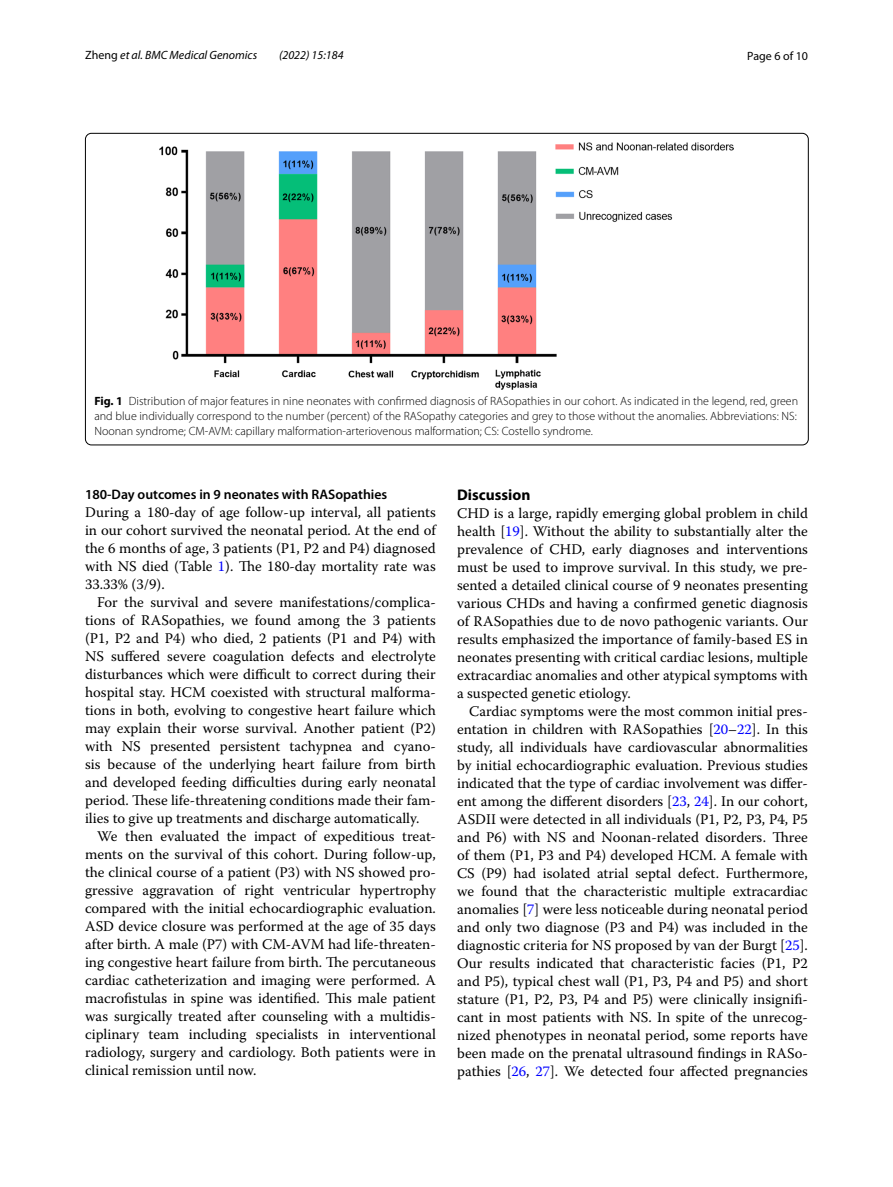
<style>
.page{position:relative;width:893px;height:1187px;background:#fff}
.page>*{position:absolute;margin:0;border:0;box-sizing:border-box;transform-origin:0 0}
.t1{font:700 15.45px "Myriad Pro";color:#000}
.t2{font:14.7px/18px "Warnock Pro";color:#000;text-align:justify}
.t3{font:600 13.8px "Myriad Pro";color:#000}
.t4{font:300 12px/15px "Myriad Pro";color:#000}
.t5{font:italic 12px "Myriad Pro";color:#000}
.t6{font:12px "Myriad Pro";color:#000}
.s1{font-style:normal}
.s2{font-weight:700}
.s3{color:#00f}
</style>
<div class="page">
<img style="left:160px;top:142px;width:574px;height:247px">
<p class="t5" style="left:85px;top:48px;width:174px"><span class="s1">Zheng</span> et al. BMC Medical Genomics</p>
<p class="t5" style="left:279px;top:48px;width:66px">(2022) 15:184</p>
<p class="t6" style="left:747px;top:48px;width:62px">Page 6 of 10</p>
<p class="t4" style="left:94px;top:393px;width:705px"><span class="s2">Fig. 1</span> Distribution of major features in nine neonates with confirmed diagnosis of RASopathies in our cohort. As indicated in the legend, red, green and blue individually correspond to the number (percent) of the RASopathy categories and grey to those without the anomalies. Abbreviations: NS:<br>Noonan syndrome; CM-AVM: capillary malformation-arteriovenous malformation; CS: Costello syndrome.</p>
<p class="t3" style="left:85px;top:485px;width:304px">180‑Day outcomes in 9 neonates with RASopathies</p>
<p class="t2" style="left:85px;top:503px;width:352px">During a 180-day of age follow-up interval, all patients in our cohort survived the neonatal period. At the end of the 6 months of age, 3 patients (P1, P2 and P4) diagnosed with NS died (Table <span class="s3">1</span>). The 180-day mortality rate was 33.33% (3/9).</p>
<p class="t2" style="left:85px;top:593px;width:352px;text-indent:12px">For the survival and severe manifestations/complica&shy;tions of RASopathies, we found among the 3 patients (P1, P2 and P4) who died, 2 patients (P1 and P4) with NS suffered severe coagulation defects and electrolyte disturbances which were difficult to correct during their hospital stay. HCM coexisted with structural malforma&shy;tions in both, evolving to congestive heart failure which may explain their worse survival. Another patient (P2) with NS presented persistent tachypnea and cyano&shy;sis because of the underlying heart failure from birth and developed feeding difficulties during early neonatal period. These life-threatening conditions made their fam&shy;ilies to give up treatments and discharge automatically.</p>
<p class="t2" style="left:85px;top:827px;width:352px;text-indent:12px">We then evaluated the impact of expeditious treat&shy;ments on the survival of this cohort. During follow-up, the clinical course of a patient (P3) with NS showed pro&shy;gressive aggravation of right ventricular hypertrophy compared with the initial echocardiographic evaluation.<br>ASD device closure was performed at the age of 35 days after birth. A male (P7) with CM-AVM had life-threaten&shy;ing congestive heart failure from birth. The percutaneous cardiac catheterization and imaging were performed. A macrofistulas in spine was identified. This male patient was surgically treated after counseling with a multidis&shy;ciplinary team including specialists in interventional radiology, surgery and cardiology. Both patients were in clinical remission until now.</p>
<p class="t1" style="left:457px;top:484px;width:75px">Discussion</p>
<p class="t2" style="left:457px;top:504px;width:352px">CHD is a large, rapidly emerging global problem in child health [<span class="s3">19</span>]. Without the ability to substantially alter the prevalence of CHD, early diagnoses and interventions must be used to improve survival. In this study, we pre&shy;sented a detailed clinical course of 9 neonates presenting various CHDs and having a confirmed genetic diagnosis of RASopathies due to de novo pathogenic variants. Our results emphasized the importance of family-based ES in neonates presenting with critical cardiac lesions, multiple extracardiac anomalies and other atypical symptoms with a suspected genetic etiology.</p>
<p class="t2" style="left:457px;top:702px;width:352px;text-indent:12px">Cardiac symptoms were the most common initial pres&shy;entation in children with RASopathies [<span class="s3">20</span>–<span class="s3">22</span>]. In this study, all individuals have cardiovascular abnormalities by initial echocardiographic evaluation. Previous studies indicated that the type of cardiac involvement was differ&shy;ent among the different disorders [<span class="s3">23</span>, <span class="s3">24</span>]. In our cohort, ASDII were detected in all individuals (P1, P2, P3, P4, P5 and P6) with NS and Noonan-related disorders. Three of them (P1, P3 and P4) developed HCM. A female with CS (P9) had isolated atrial septal defect. Furthermore, we found that the characteristic multiple extracardiac anomalies [<span class="s3">7</span>] were less noticeable during neonatal period and only two diagnose (P3 and P4) was included in the diagnostic criteria for NS proposed by van der Burgt [<span class="s3">25</span>].<br>Our results indicated that characteristic facies (P1, P2 and P5), typical chest wall (P1, P3, P4 and P5) and short stature (P1, P2, P3, P4 and P5) were clinically insignifi&shy;cant in most patients with NS. In spite of the unrecog&shy;nized phenotypes in neonatal period, some reports have been made on the prenatal ultrasound findings in RASo&shy;pathies [<span class="s3">26</span>, <span class="s3">27</span>]. We detected four affected pregnancies</p>
</div>
